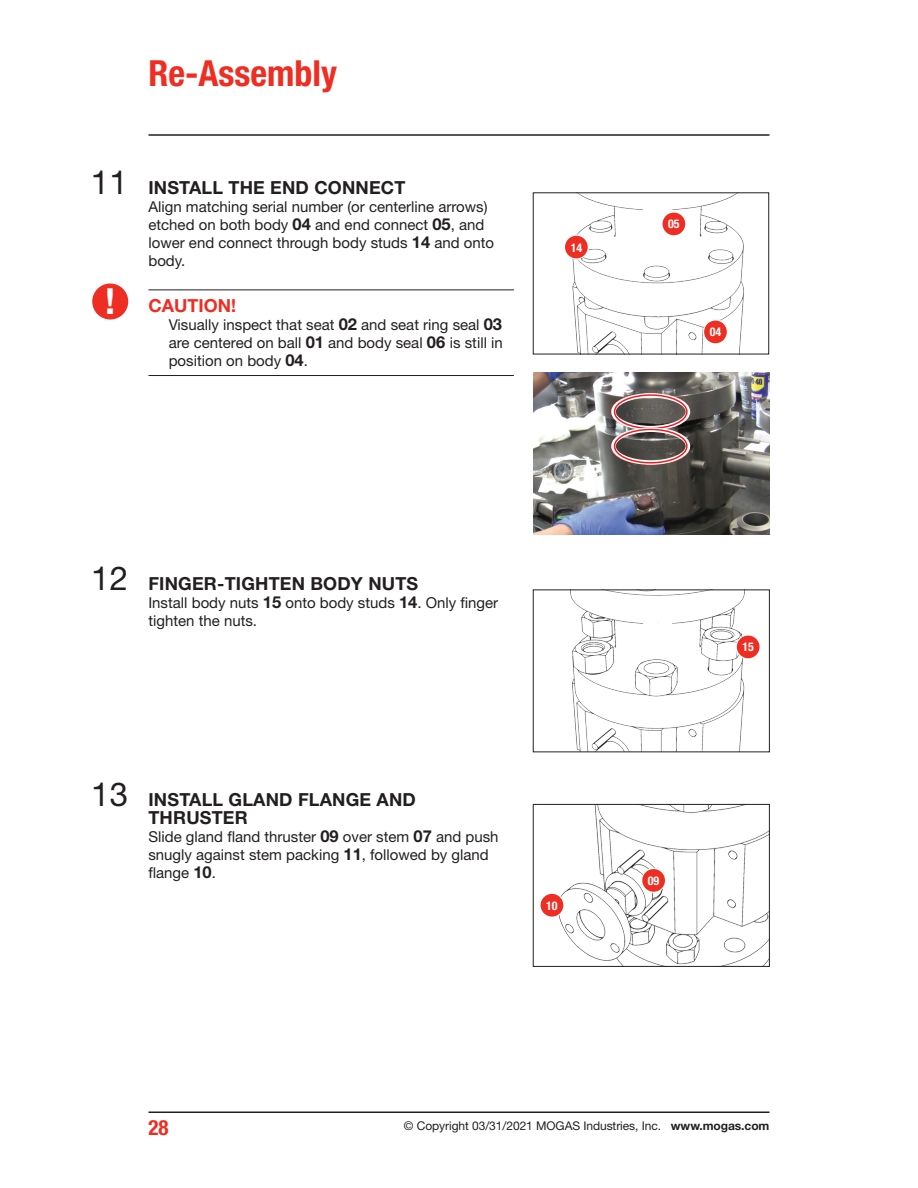
<style>
.page{position:relative;width:918px;height:1188px;background:#fff}
.page>*{position:absolute;margin:0;border:0;box-sizing:border-box;transform-origin:0 0}
.headline{font:700 condensed 36px "Helvetica Neue LT Pro";color:#ee2e22}
.body_text{font:700 36px "Helvetica Neue LT Pro";color:#fff}
.Step_Numbers{font:33px "Helvetica Neue LT Pro";color:#231f20}
.t1{font:700 condensed 21px "Helvetica Neue LT Pro";color:#ee2e22}
.task{font:700 18px/18px "Helvetica Neue LT Pro";letter-spacing:.01em;color:#231f20}
.Warning_heading{font:700 18px "Helvetica Neue LT Pro";color:#ee2e22}
.body_text-2{font:15px/18px "Helvetica Neue LT Pro";color:#231f20}
.Warning_body_text{font:15px/18px "Helvetica Neue LT Pro";color:#231f20;text-align:justify}
.t2{font:12px "Helvetica Neue LT Pro";letter-spacing:-.005em;color:#231f20}
.Callouts{font:700 condensed 12px "Helvetica Neue LT Pro";letter-spacing:-.01em;color:#fff}
.s1{font-weight:700;font-size:16.5px}
.s2{font-weight:700}
</style>
<div class="page">
<hr style="left:148px;top:134px;width:622px;height:2px;background:#231f20">
<hr style="left:148px;top:1112px;width:622px;height:1px;background:#231f20">
<img style="left:572px;top:194px;width:172px;height:158px">
<div style="left:533px;top:192px;width:236px;height:162px;border:1px solid #231f20"></div>
<img style="left:570px;top:592px;width:175px;height:158px">
<div style="left:533px;top:590px;width:237px;height:162px;border:1px solid #231f20"></div>
<img style="left:558px;top:806px;width:210px;height:159px">
<div style="left:533px;top:804px;width:237px;height:163px;border:1px solid #231f20"></div>
<svg style="left:661px;top:211px;width:25px;height:25px"></svg>
<div style="left:663px;top:213px;width:22px;height:22px;background:#ee2e22;border-radius:50%"></div>
<svg style="left:703px;top:319px;width:25px;height:25px"></svg>
<div style="left:704px;top:321px;width:23px;height:22px;background:#ee2e22;border-radius:50%"></div>
<svg style="left:736px;top:635px;width:25px;height:24px"></svg>
<div style="left:737px;top:636px;width:23px;height:22px;background:#ee2e22;border-radius:50%"></div>
<svg style="left:641px;top:868px;width:25px;height:25px"></svg>
<div style="left:642px;top:869px;width:23px;height:23px;background:#ee2e22;border-radius:50%"></div>
<svg style="left:540px;top:893px;width:24px;height:25px"></svg>
<div style="left:541px;top:894px;width:22px;height:23px;background:#ee2e22;border-radius:50%"></div>
<img style="left:533px;top:373px;width:236px;height:162px">
<svg style="left:564px;top:235px;width:25px;height:25px"></svg>
<div style="left:565px;top:236px;width:23px;height:22px;background:#ee2e22;border-radius:50%"></div>
<div style="left:611px;top:393px;width:79px;height:37px;border:4px solid #fff;border-radius:50%"></div>
<div style="left:614px;top:394px;width:74px;height:35px;border:2px solid #ee1d23;border-radius:50%"></div>
<div style="left:611px;top:428px;width:79px;height:37px;border:4px solid #fff;border-radius:50%"></div>
<div style="left:614px;top:429px;width:74px;height:35px;border:2px solid #ee1d23;border-radius:50%"></div>
<hr style="left:148px;top:290px;width:366px;height:1px;background:#231f20">
<hr style="left:148px;top:375px;width:366px;height:1px;background:#231f20">
<div style="left:92px;top:284px;width:36px;height:36px;background:#ee2e22;border-radius:50%"></div>
<p class="headline" style="left:148px;top:51px;width:190px">Re-Assembly</p>
<p class="Step_Numbers" style="left:91px;top:162px;width:39px">11</p>
<p class="body_text" style="left:105px;top:279px;width:12px">!</p>
<p class="task" style="left:148px;top:178px;width:259px">INSTALL THE END CONNECT</p>
<p class="body_text-2" style="left:148px;top:197px;width:347px">Align matching serial number (or centerline arrows) etched on both body <span class="s1">04</span> and end connect <span class="s1">05</span>, and lower end connect through body studs <span class="s1">14</span> and onto body.</p>
<p class="Warning_heading" style="left:148px;top:295px;width:89px">CAUTION!</p>
<p class="Warning_body_text" style="left:169px;top:316px;width:336px">Visually inspect that seat <span class="s1">02</span> and seat ring seal <span class="s1">03 </span>are centered on ball <span class="s1">01</span> and body seal <span class="s1">06</span> is still in position on body <span class="s1">04</span>.</p>
<p class="Callouts" style="left:571px;top:240px;width:13px">14</p>
<p class="Callouts" style="left:668px;top:217px;width:13px">05</p>
<p class="Callouts" style="left:710px;top:325px;width:13px">04</p>
<p class="Step_Numbers" style="left:91px;top:558px;width:39px">12</p>
<p class="task" style="left:148px;top:574px;width:271px">FINGER-TIGHTEN BODY NUTS</p>
<p class="body_text-2" style="left:148px;top:593px;width:351px">Install body nuts <span class="s1">15</span> onto body studs <span class="s1">14</span>. Only finger tighten the nuts.</p>
<p class="Step_Numbers" style="left:91px;top:774px;width:39px">13</p>
<p class="task" style="left:148px;top:790px;width:269px">INSTALL GLAND FLANGE AND<br>THRUSTER</p>
<p class="body_text-2" style="left:148px;top:827px;width:352px">Slide gland fland thruster <span class="s1">09</span> over stem <span class="s1">07</span> and push snugly against stem packing <span class="s1">11</span>, followed by gland flange <span class="s1">10</span>.</p>
<p class="Callouts" style="left:546px;top:898px;width:13px">10</p>
<p class="Callouts" style="left:743px;top:640px;width:13px">15</p>
<p class="Callouts" style="left:648px;top:873px;width:13px">09</p>
<h3 class="t1" style="left:148px;top:1115px;width:22px">28</h3>
<p class="t2" style="left:404px;top:1118px;width:367px">© Copyright 03/31/2021 MOGAS Industries, Inc. <span class="s2">www.mogas.com</span></p>
</div>
